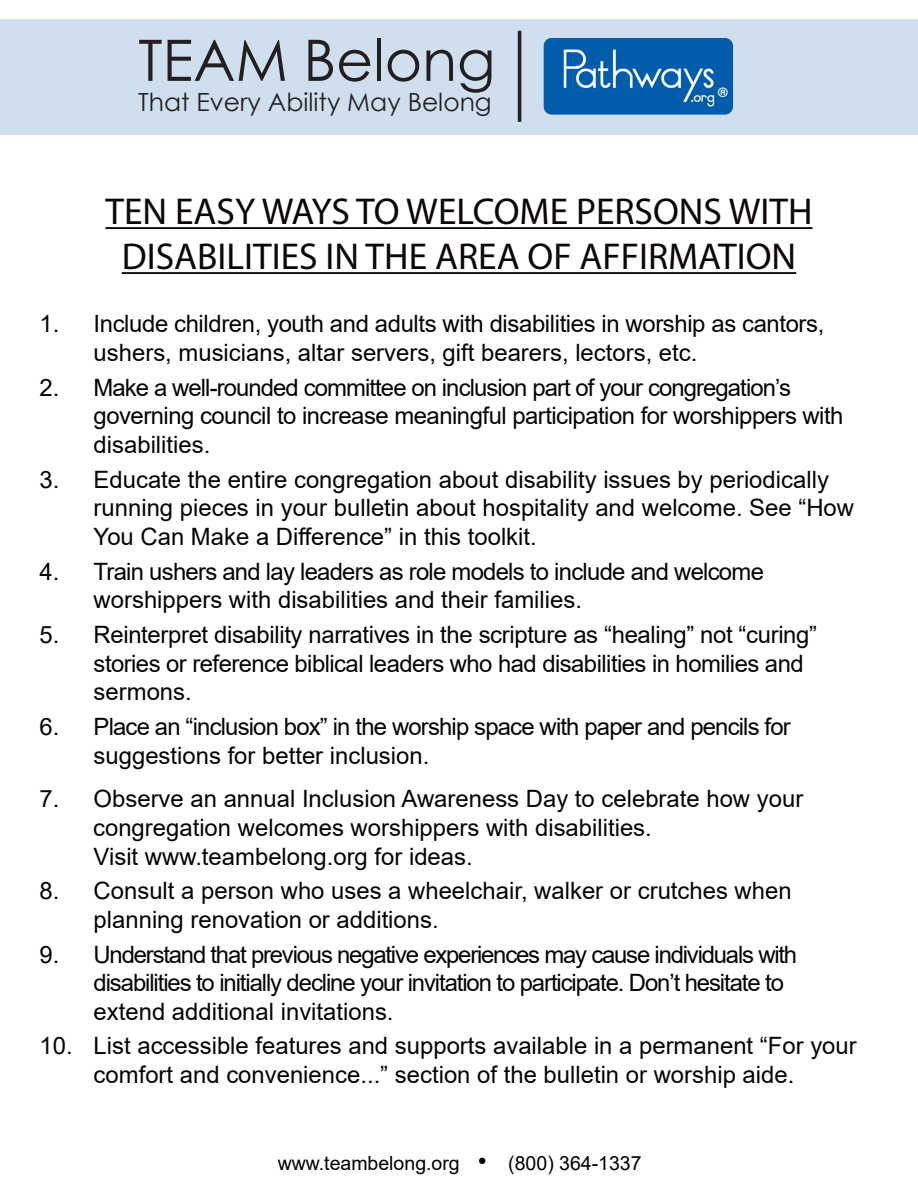
<style>
.page{position:relative;width:918px;height:1188px;background:#fff}
.page>*{position:absolute;margin:0;border:0;box-sizing:border-box;transform-origin:0 0}
.t1{font:57.15px "Century Gothic";color:#231f20}
.t2{font:37.5px "Myriad Pro";color:#0d0608}
.t3{font:25.05px "Century Gothic";color:#231f20}
.t4{font:23.85px/28.7px "Arial";color:#040503}
.t5{font:23.85px/28.7px "Arial";letter-spacing:-.045em;color:#040503}
.t6{font:23.85px/28.7px "Arial";letter-spacing:-.02em;color:#040503}
.t7{font:23.85px/28.7px "Arial";letter-spacing:-.03em;color:#040503}
.t8{font:23.85px/28.7px "Arial";letter-spacing:-.035em;color:#040503}
.t9{font:19.5px "Arial";color:#000}
.t10{font:700 13.05px "Century Gothic";color:#fff}
.s1{font-size:25.5px}
</style>
<div class="page">
<hr style="left:105px;top:227px;width:708px;height:2px;background:#0d0608">
<hr style="left:122px;top:272px;width:674px;height:2px;background:#0d0608">
<div style="left:0;top:20px;width:918px;height:115px;background:#d0dfee"></div>
<hr style="left:518px;top:31px;width:3px;height:91px;background:#231f20">
<div style="left:544px;top:38px;width:189px;height:77px;background:#015dab;border-radius:8px"></div>
<img style="left:563px;top:49px;width:152px;height:57px">
<p class="t1" style="left:138px;top:20px;width:359px">TEAM Belong</p>
<p class="t3" style="left:138px;top:85px;width:355px">That Every Ability May Belong</p>
<p class="t10" style="left:718px;top:82px;width:11px">®</p>
<p class="t2" style="left:105px;top:189px;width:709px">TEN EASY WAYS TO WELCOME PERSONS WITH</p>
<p class="t2" style="left:122px;top:234px;width:676px">DISABILITIES IN THE AREA OF AFFIRMATION</p>
<p class="t4" style="left:94px;top:310px;width:732px;text-indent:-54px">1. Include children, youth and adults with disabilities in worship as cantors, ushers, musicians, altar servers, gift bearers, lectors, etc.</p>
<p class="t6" style="left:94px;top:373px;width:751px;text-indent:-54px">2. Make a well-rounded committee on inclusion part of your congregation’s governing council to increase meaningful participation for worshippers with disabilities.</p>
<p class="t4" style="left:94px;top:465px;width:762px;text-indent:-54px">3. Educate the entire congregation about disability issues by periodically running pieces in your bulletin about hospitality and welcome. See “How<br>You Can Make a Difference” in this toolkit.</p>
<p class="t7" style="left:94px;top:557px;width:672px;text-indent:-54px">4. Train ushers and lay leaders as role models to include and welcome worshippers with disabilities and their families.</p>
<p class="t4" style="left:94px;top:620px;width:725px;text-indent:-54px">5. Reinterpret disability narratives in the scripture as “healing” not “curing” stories or reference biblical leaders who had disabilities in homilies and sermons.</p>
<p class="t8" style="left:94px;top:712px;width:699px;text-indent:-54px">6. Place an “inclusion box” in the worship space with paper and pencils for suggestions for better inclusion.</p>
<p class="t4" style="left:93px;top:784px;width:712px;text-indent:-54px">7. Observe an annual Inclusion Awareness Day to celebrate how your congregation welcomes worshippers with disabilities.<br>Visit www.teambelong.org for ideas.</p>
<p class="t4" style="left:94px;top:876px;width:700px;text-indent:-54px">8. Consult a person who uses a wheelchair, walker or crutches when planning renovation or additions.</p>
<p class="t5" style="left:94px;top:940px;width:705px;text-indent:-54px">9. Understand that previous negative experiences may cause individuals with disabilities to initially decline your invitation to participate. Don’t hesitate to extend additional invitations.</p>
<p class="t4" style="left:40px;top:1032px;width:819px;text-align:center">10. List accessible features and supports available in a permanent “For your comfort and convenience...” section of the bulletin or worship aide.</p>
<p class="t9" style="left:278px;top:1150px;width:365px">www.teambelong.org <span class="s1">•</span> (800) 364-1337</p>
</div>
